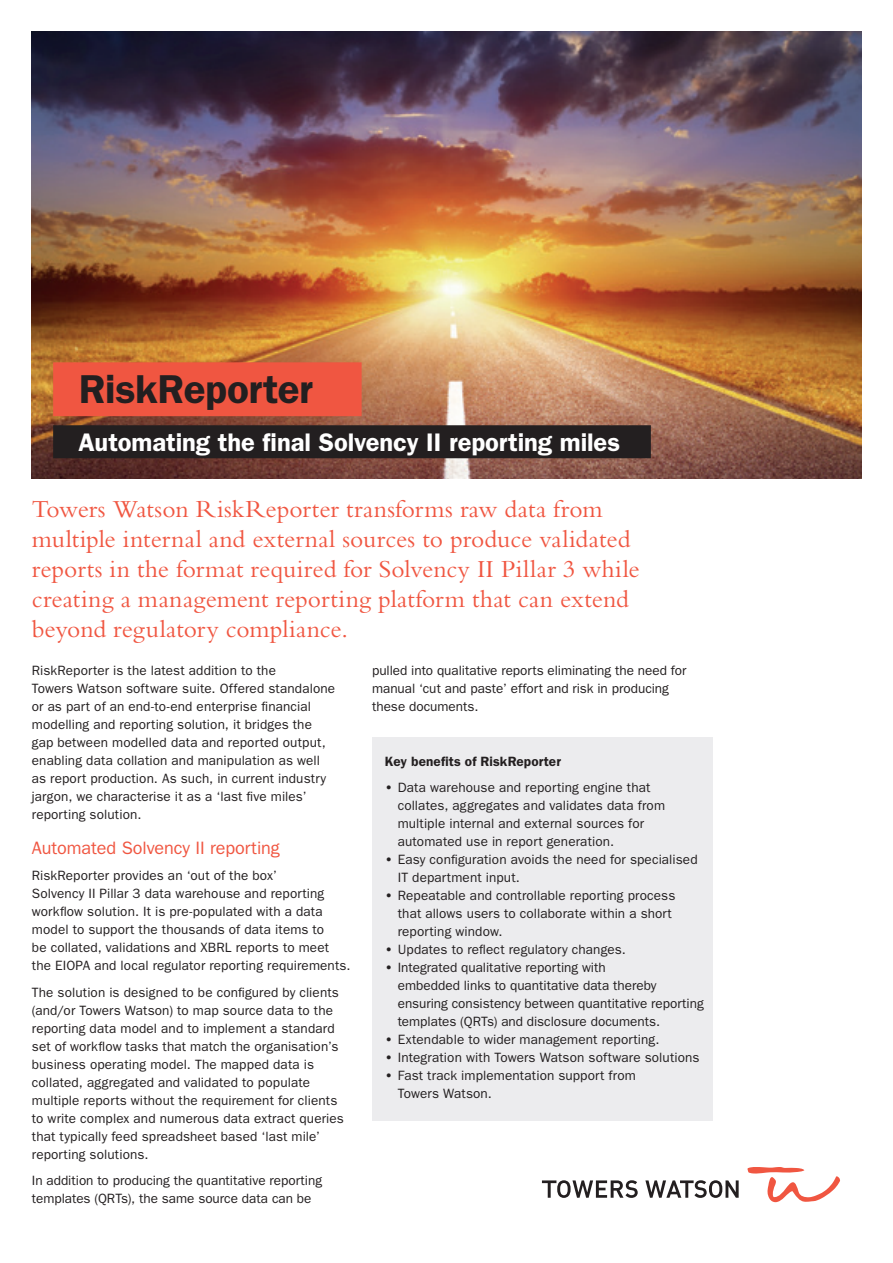
<style>
.page{position:relative;width:893px;height:1263px;background:#fff}
.page>*{position:absolute;margin:0;border:0;box-sizing:border-box;transform-origin:0 0}
.t1{font:600 40.5px "ITC Franklin Gothic Std";letter-spacing:-.01em;color:#231f20}
.t2{font:25.5px/30px "Bembo MT Pro";color:#f05641}
.t3{font:600 25.5px "ITC Franklin Gothic Std";letter-spacing:-.005em;color:#fff}
.t4{font:18px "ITC Franklin Gothic Std";color:#f05641}
.t5{font:13.5px/18px "ITC Franklin Gothic Std";letter-spacing:.005em;color:#231f20}
.t6{font:600 13.5px "ITC Franklin Gothic Std";letter-spacing:.01em;color:#231f20}
.s1{font-weight:600}
</style>
<div class="page">
<svg style="left:747px;top:1167px;width:93px;height:35px"></svg>
<svg style="left:542px;top:1180px;width:197px;height:18px"></svg>
<img style="left:32px;top:32px;width:829px;height:446px">
<div style="left:53px;top:362px;width:309px;height:54px;background:#f05641"></div>
<div style="left:53px;top:425px;width:598px;height:33px;background:#231f20"></div>
<div style="left:372px;top:736px;width:340px;height:384px;background:#ececee"></div>
<h1 class="t1" style="left:79px;top:365px;width:236px">RiskReporter</h1>
<h2 class="t3" style="left:79px;top:427px;width:543px">Automating the final Solvency II reporting miles</h2>
<p class="t2" style="left:32px;top:494px;width:609px">Towers Watson RiskReporter transforms raw data from multiple internal and external sources to produce validated reports in the format required for Solvency II Pillar 3 while creating a management reporting platform that can extend beyond regulatory compliance.</p>
<p class="t5" style="left:32px;top:661px;width:305px">RiskReporter is the latest addition to the<br>Towers Watson software suite. Offered standalone or as part of an end-to-end enterprise financial modelling and reporting solution, it bridges the gap between modelled data and reported output, enabling data collation and manipulation as well as report production. As such, in current industry jargon, we characterise it as a ‘last five miles’ reporting solution.</p>
<h3 class="t4" style="left:32px;top:837px;width:249px">Automated Solvency II reporting</h3>
<p class="t5" style="left:32px;top:867px;width:320px">RiskReporter provides an ‘out of the box’<br>Solvency II Pillar 3 data warehouse and reporting workflow solution. It is pre-populated with a data model to support the thousands of data items to<br>be collated, validations and XBRL reports to meet the EIOPA and local regulator reporting requirements.</p>
<p class="t5" style="left:32px;top:983px;width:314px">The solution is designed to be configured by clients (and/or Towers Watson) to map source data to the reporting data model and to implement a standard set of workflow tasks that match the organisation’s business operating model. The mapped data is collated, aggregated and validated to populate multiple reports without the requirement for clients to write complex and numerous data extract queries that typically feed spreadsheet based ‘last mile’ reporting solutions.</p>
<p class="t5" style="left:32px;top:1172px;width:292px">In addition to producing the quantitative reporting templates (QRTs), the same source data can be</p>
<p class="t5" style="left:372px;top:661px;width:316px">pulled into qualitative reports eliminating the need for manual ‘cut and paste’ effort and risk in producing these documents.</p>
<p class="t6" style="left:385px;top:753px;width:177px">Key benefits of RiskReporter</p>
<p class="t5" style="left:398px;top:778px;width:269px;text-indent:-13px"><span class="s1">•</span> Data warehouse and reporting engine that collates, aggregates and validates data from multiple internal and external sources for automated use in report generation.</p>
<p class="t5" style="left:398px;top:850px;width:301px;text-indent:-13px"><span class="s1">•</span> Easy configuration avoids the need for specialised<br>IT department input.</p>
<p class="t5" style="left:398px;top:886px;width:279px;text-indent:-13px"><span class="s1">•</span> Repeatable and controllable reporting process that allows users to collaborate within a short reporting window.</p>
<p class="t5" style="left:385px;top:940px;width:242px"><span class="s1">•</span> Updates to reflect regulatory changes.</p>
<p class="t5" style="left:398px;top:958px;width:308px;text-indent:-13px"><span class="s1">•</span> Integrated qualitative reporting with<br>embedded links to quantitative data thereby ensuring consistency between quantitative reporting templates (QRTs) and disclosure documents.</p>
<p class="t5" style="left:385px;top:1030px;width:276px"><span class="s1">•</span> Extendable to wider management reporting.</p>
<p class="t5" style="left:385px;top:1048px;width:316px"><span class="s1">•</span> Integration with Towers Watson software solutions</p>
<p class="t5" style="left:398px;top:1066px;width:240px;text-indent:-13px"><span class="s1">•</span> Fast track implementation support from<br>Towers Watson.</p>
</div>
